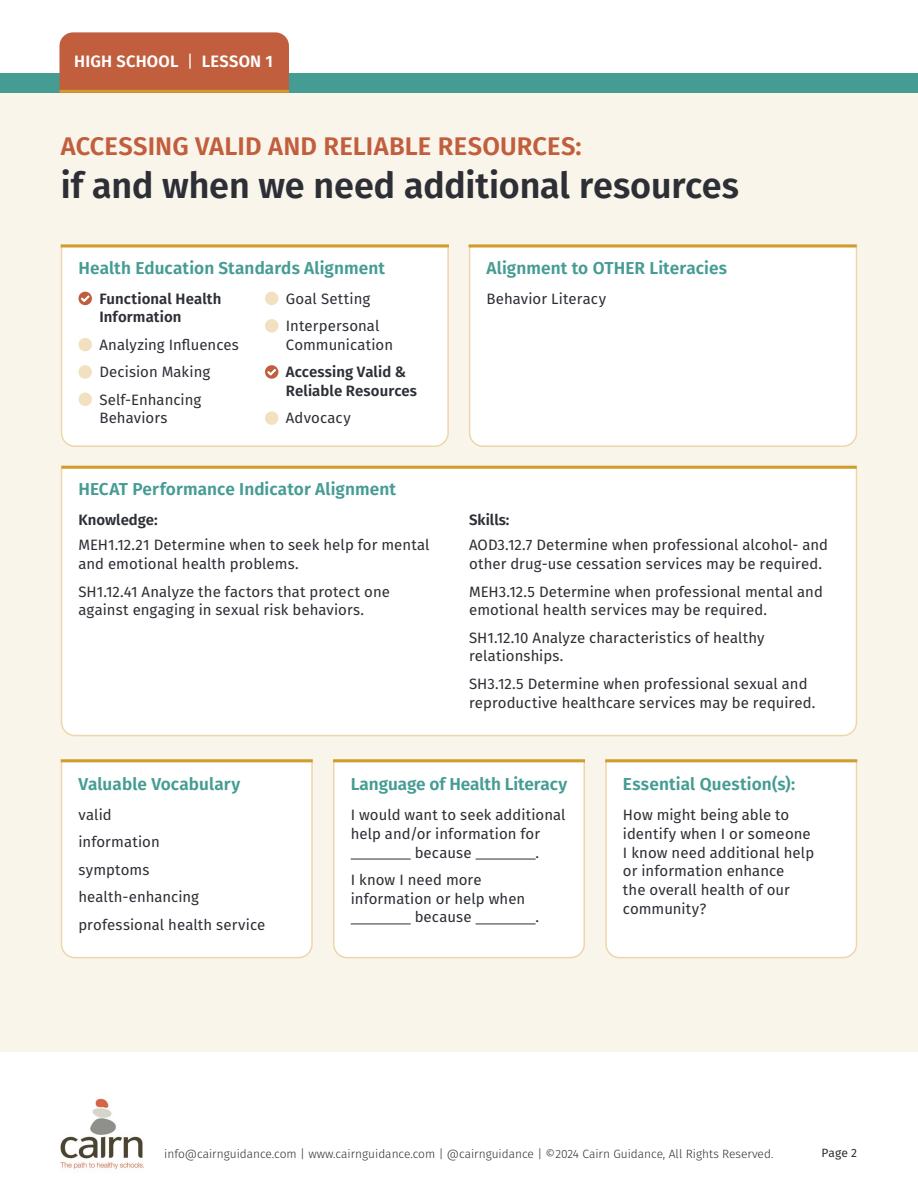
<style>
.page{position:relative;width:918px;height:1188px;background:#fff}
.page>*{position:absolute;margin:0;border:0;box-sizing:border-box;transform-origin:0 0}
.t1{font:600 36px "Fira Sans";letter-spacing:-.005em;color:#2c2f35}
.t2{font:600 25.5px "Fira Sans";letter-spacing:.005em;color:#c15e3e}
.t3{font:600 17.25px "Fira Sans";letter-spacing:.005em;color:#459c93}
.t4{font:600 16.5px "Fira Sans";letter-spacing:.01em;color:#fff}
.t5{font:15px/18.8px "Fira Sans";letter-spacing:.005em;color:#2c2f35}
.t6{font:600 15px/18.8px "Fira Sans";letter-spacing:.005em;color:#2c2f35}
.t7{font:300 12px "Fira Sans";color:#2c2f35}
.t8{font:12px "Fira Sans";color:#2c2f35}
.s1{font-weight:400}
</style>
<div class="page">
<div style="left:0;top:73px;width:918px;height:20px;background:#459c93"></div>
<div style="left:59px;top:32px;width:230px;height:58px;background:#c15e3e"></div>
<div style="left:0;top:93px;width:918px;height:958px;background:#faf5ea"></div>
<hr style="left:59px;top:90px;width:230px;height:3px;background:#d09c2c">
<img style="left:61px;top:1098px;width:82px;height:71px">
<div style="left:60px;top:244px;width:389px;height:203px;background:#fff"></div>
<div style="left:468px;top:244px;width:390px;height:203px;background:#fff"></div>
<svg style="left:333px;top:762px;width:252px;height:197px;background:#fcfbf9"></svg>
<div style="left:60px;top:759px;width:253px;height:200px;background:#fff"></div>
<div style="left:605px;top:759px;width:253px;height:200px;background:#fff"></div>
<div style="left:60px;top:465px;width:798px;height:272px;background:#fff"></div>
<svg style="left:61px;top:244px;width:388px;height:4px;background:#d9b159"></svg>
<svg style="left:469px;top:244px;width:388px;height:4px;background:#d9b159"></svg>
<hr style="left:62px;top:466px;width:795px;height:3px;background:#d09c2c">
<hr style="left:61px;top:759px;width:252px;height:3px;background:#d09c2c">
<hr style="left:333px;top:759px;width:252px;height:3px;background:#d09c2c">
<hr style="left:605px;top:759px;width:252px;height:3px;background:#d09c2c">
<p class="t4" style="left:74px;top:48px;width:200px">HIGH SCHOOL <span class="s1">|</span> LESSON 1</p>
<h2 class="t2" style="left:61px;top:125px;width:522px">ACCESSING VALID AND RELIABLE RESOURCES:</h2>
<h1 class="t1" style="left:61px;top:156px;width:680px">if and when we need additional resources</h1>
<p class="t3" style="left:78px;top:254px;width:308px">Health Education Standards Alignment</p>
<p class="t6" style="left:99px;top:288px;width:123px">Functional Health<br>Information</p>
<p class="t5" style="left:99px;top:330px;width:141px;line-height:27.5px">Analyzing Influences<br>Decision Making<br>Self-Enhancing</p>
<p class="t5" style="left:99px;top:408px;width:70px">Behaviors</p>
<p class="t5" style="left:286px;top:284px;width:95px;line-height:27.5px">Goal Setting<br>Interpersonal</p>
<p class="t5" style="left:286px;top:335px;width:109px">Communication</p>
<p class="t6" style="left:286px;top:362px;width:133px">Accessing Valid &amp;<br>Reliable Resources</p>
<p class="t5" style="left:286px;top:408px;width:66px">Advocacy</p>
<p class="t3" style="left:78px;top:475px;width:319px">HECAT Performance Indicator Alignment</p>
<p class="t6" style="left:78px;top:509px;width:81px">Knowledge:</p>
<p class="t5" style="left:78px;top:535px;width:353px">MEH1.12.21 Determine when to seek help for mental and emotional health problems.</p>
<p class="t5" style="left:78px;top:582px;width:313px">SH1.12.41 Analyze the factors that protect one against engaging in sexual risk behaviors.</p>
<p class="t3" style="left:487px;top:254px;width:242px">Alignment to OTHER Literacies</p>
<p class="t5" style="left:487px;top:289px;width:121px">Behavior Literacy</p>
<p class="t6" style="left:469px;top:509px;width:42px">Skills:</p>
<p class="t5" style="left:469px;top:535px;width:360px">AOD3.12.7 Determine when professional alcohol- and other drug-use cessation services may be required.</p>
<p class="t5" style="left:469px;top:582px;width:355px">MEH3.12.5 Determine when professional mental and emotional health services may be required.</p>
<p class="t5" style="left:469px;top:628px;width:297px">SH1.12.10 Analyze characteristics of healthy relationships.</p>
<p class="t5" style="left:469px;top:674px;width:348px">SH3.12.5 Determine when professional sexual and reproductive healthcare services may be required.</p>
<p class="t3" style="left:78px;top:770px;width:163px">Valuable Vocabulary</p>
<p class="t5" style="left:78px;top:801px;width:188px;line-height:27.5px">valid<br>information<br>symptoms health-enhancing professional health service</p>
<p class="t3" style="left:351px;top:770px;width:218px">Language of Health Literacy</p>
<p class="t5" style="left:351px;top:805px;width:216px">I would want to seek additional</p>
<p class="t5" style="left:351px;top:824px;width:191px">help and/or information for</p>
<p class="t5" style="left:415px;top:843px;width:58px">because</p>
<p class="t5" style="left:536px;top:843px;width:5px">.</p>
<p class="t5" style="left:351px;top:870px;width:132px">I know I need more</p>
<p class="t5" style="left:351px;top:889px;width:176px">information or help when</p>
<p class="t5" style="left:415px;top:907px;width:58px">because</p>
<p class="t5" style="left:536px;top:907px;width:5px">.</p>
<p class="t3" style="left:623px;top:770px;width:174px">Essential Question(s):</p>
<p class="t5" style="left:623px;top:805px;width:193px">How might being able to identify when I or someone<br>I know need additional help or information enhance<br>the overall health of our community?</p>
<p class="t7" style="left:164px;top:1145px;width:611px">info@cairnguidance.com | www.cairnguidance.com | @cairnguidance | ©2024 Cairn Guidance, All Rights Reserved.</p>
<p class="t8" style="left:821px;top:1144px;width:37px">Page 2</p>
</div>
